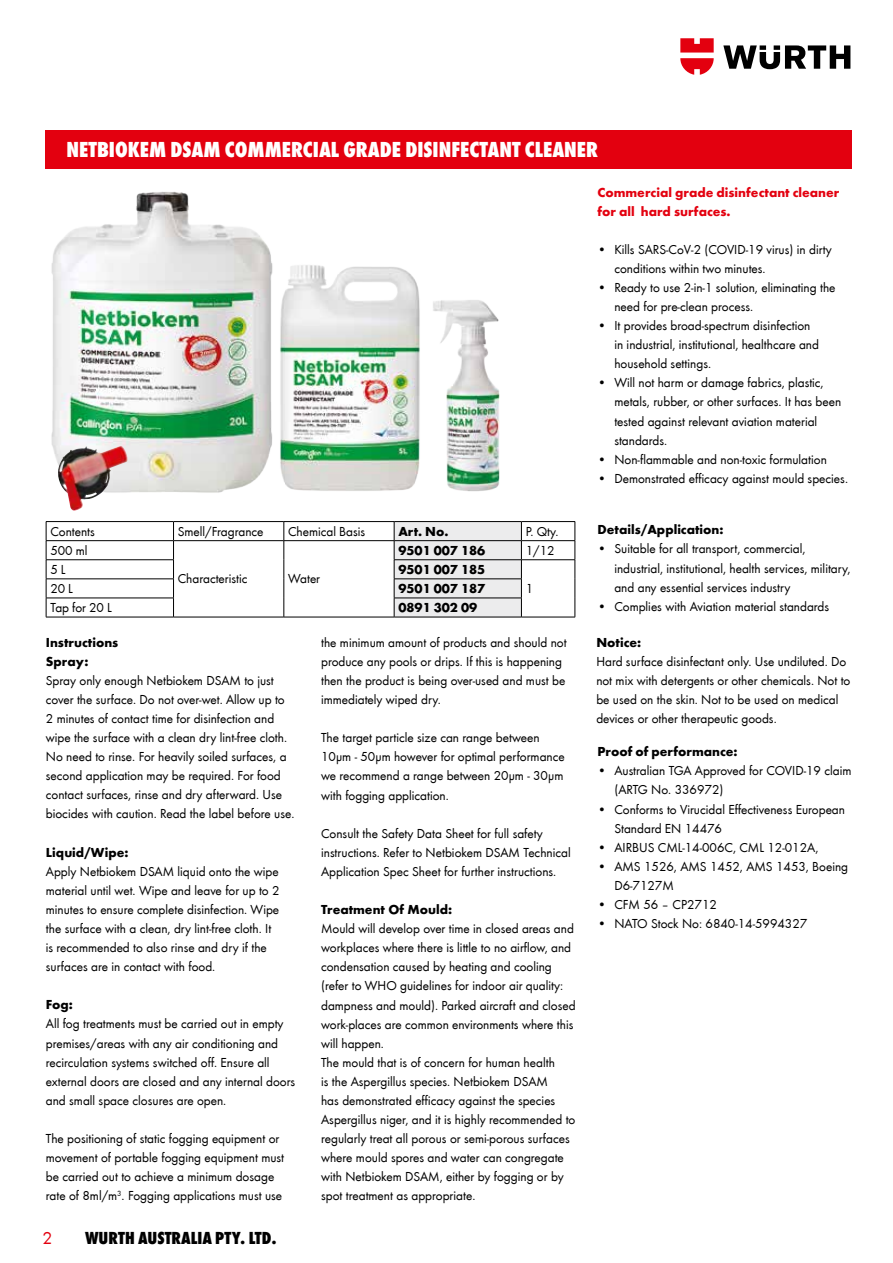
<style>
.page{position:relative;width:893px;height:1263px;background:#fff}
.page>*{position:absolute;margin:0;border:0;box-sizing:border-box;transform-origin:0 0}
.t1{font:800 condensed 22.5px "Wuerth";color:#fff}
.t2{font:800 condensed 18px "Wuerth";color:#000}
.t3{font:18px "Wuerth";color:#e3000f}
.t4{font:13.5px/19px "Wuerth";color:#000}
.t5{font:700 13.5px/19px "Wuerth";color:#000}
.t6{font:700 13.5px/19px "Wuerth";color:#e3000f}
</style>
<div class="page">
<svg style="left:723px;top:45px;width:127px;height:24px"></svg>
<svg style="left:680px;top:38px;width:34px;height:37px"></svg>
<div style="left:45px;top:130px;width:806px;height:38px;background:#e3000f"></div>
<hr style="left:46px;top:521px;width:128px;height:1px;background:#000">
<hr style="left:174px;top:521px;width:110px;height:1px;background:#000">
<hr style="left:284px;top:521px;width:110px;height:1px;background:#000">
<hr style="left:394px;top:521px;width:127px;height:1px;background:#000">
<hr style="left:521px;top:521px;width:54px;height:1px;background:#000">
<hr style="left:46px;top:540px;width:128px;height:1px;background:#000">
<hr style="left:174px;top:540px;width:110px;height:1px;background:#000">
<hr style="left:284px;top:540px;width:110px;height:1px;background:#000">
<hr style="left:521px;top:540px;width:54px;height:1px;background:#000">
<hr style="left:46px;top:559px;width:128px;height:1px;background:#000">
<hr style="left:521px;top:559px;width:54px;height:1px;background:#000">
<svg style="left:46px;top:522px;width:1px;height:95px"></svg>
<svg style="left:173px;top:522px;width:1px;height:95px"></svg>
<svg style="left:284px;top:522px;width:1px;height:95px"></svg>
<svg style="left:394px;top:522px;width:128px;height:95px"></svg>
<svg style="left:575px;top:522px;width:1px;height:95px"></svg>
<hr style="left:46px;top:579px;width:128px;height:1px;background:#000">
<hr style="left:394px;top:579px;width:128px;height:1px;background:#000">
<hr style="left:46px;top:598px;width:128px;height:1px;background:#000">
<hr style="left:394px;top:598px;width:128px;height:1px;background:#000">
<hr style="left:46px;top:617px;width:128px;height:1px;background:#000">
<hr style="left:174px;top:617px;width:110px;height:1px;background:#000">
<hr style="left:284px;top:617px;width:110px;height:1px;background:#000">
<hr style="left:394px;top:617px;width:127px;height:1px;background:#000">
<hr style="left:521px;top:617px;width:54px;height:1px;background:#000">
<img style="left:51px;top:191px;width:218px;height:320px">
<img style="left:260px;top:249px;width:158px;height:262px">
<img style="left:418px;top:289px;width:82px;height:202px">
<img style="left:97px;top:446px;width:24px;height:7px">
<h1 class="t1" style="left:67px;top:134px;width:533px">NETBIOKEM DSAM COMMERCIAL GRADE DISINFECTANT CLEANER</h1>
<p class="t6" style="left:597px;top:181px;width:244px">Commercial grade disinfectant cleaner for all hard surfaces.</p>
<p class="t4" style="left:614px;top:239px;width:219px;text-indent:-17px">• Kills SARS-CoV-2 (COVID-19 virus) in dirty conditions within two minutes.</p>
<p class="t4" style="left:614px;top:277px;width:223px;text-indent:-17px">• Ready to use 2-in-1 solution, eliminating the need for pre-clean process.</p>
<p class="t4" style="left:614px;top:315px;width:206px;text-indent:-17px">• It provides broad-spectrum disinfection in industrial, institutional, healthcare and household settings.</p>
<p class="t4" style="left:614px;top:373px;width:228px;text-indent:-17px">• Will not harm or damage fabrics, plastic, metals, rubber, or other surfaces. It has been tested against relevant aviation material standards.</p>
<p class="t4" style="left:597px;top:449px;width:231px">• Non-flammable and non-toxic formulation</p>
<p class="t4" style="left:597px;top:468px;width:252px">• Demonstrated efficacy against mould species.</p>
<p class="t4" style="left:50px;top:521px;width:46px">Contents</p>
<p class="t4" style="left:178px;top:521px;width:87px">Smell/Fragrance</p>
<p class="t4" style="left:288px;top:521px;width:79px">Chemical Basis</p>
<p class="t5" style="left:398px;top:520px;width:52px">Art. No.</p>
<p class="t4" style="left:526px;top:521px;width:34px">P. Qty.</p>
<p class="t4" style="left:50px;top:540px;width:39px">500 ml</p>
<p class="t4" style="left:178px;top:569px;width:71px">Characteristic</p>
<p class="t4" style="left:288px;top:569px;width:34px">Water</p>
<p class="t5" style="left:398px;top:540px;width:88px">9501 007 186</p>
<p class="t4" style="left:526px;top:540px;width:30px">1/12</p>
<p class="t4" style="left:50px;top:559px;width:17px">5 L</p>
<p class="t5" style="left:398px;top:559px;width:88px">9501 007 185</p>
<p class="t4" style="left:50px;top:578px;width:24px">20 L</p>
<p class="t5" style="left:398px;top:578px;width:88px">9501 007 187</p>
<p class="t4" style="left:526px;top:578px;width:9px">1</p>
<p class="t4" style="left:50px;top:597px;width:63px">Tap for 20 L</p>
<p class="t5" style="left:398px;top:597px;width:80px">0891 302 09</p>
<p class="t5" style="left:46px;top:631px;width:74px">Instructions<br>Spray:</p>
<p class="t4" style="left:46px;top:670px;width:250px">Spray only enough Netbiokem DSAM to just cover the surface. Do not over-wet. Allow up to 2 minutes of contact time for disinfection and wipe the surface with a clean dry lint-free cloth.<br>No need to rinse. For heavily soiled surfaces, a second application may be required. For food contact surfaces, rinse and dry afterward. Use biocides with caution. Read the label before use.</p>
<p class="t5" style="left:46px;top:841px;width:84px">Liquid/Wipe:</p>
<p class="t4" style="left:46px;top:861px;width:235px">Apply Netbiokem DSAM liquid onto the wipe material until wet. Wipe and leave for up to 2 minutes to ensure complete disinfection. Wipe the surface with a clean, dry lint-free cloth. It is recommended to also rinse and dry if the surfaces are in contact with food.</p>
<p class="t5" style="left:46px;top:994px;width:29px">Fog:</p>
<p class="t4" style="left:46px;top:1014px;width:251px">All fog treatments must be carried out in empty premises/areas with any air conditioning and recirculation systems switched off. Ensure all external doors are closed and any internal doors and small space closures are open.</p>
<p class="t4" style="left:46px;top:1128px;width:240px">The positioning of static fogging equipment or movement of portable fogging equipment must be carried out to achieve a minimum dosage rate of 8ml/m<sup>3</sup>. Fogging applications must use</p>
<h2 class="t3" style="left:43px;top:1225px;width:11px">2</h2>
<h2 class="t2" style="left:85px;top:1225px;width:193px">WURTH AUSTRALIA PTY. LTD.</h2>
<p class="t4" style="left:321px;top:632px;width:247px">the minimum amount of products and should not produce any pools or drips. If this is happening then the product is being over-used and must be immediately wiped dry.</p>
<p class="t4" style="left:321px;top:728px;width:245px">The target particle size can range between 10µm - 50µm however for optimal performance we recommend a range between 20µm - 30µm with fogging application.</p>
<p class="t4" style="left:321px;top:823px;width:251px">Consult the Safety Data Sheet for full safety instructions. Refer to Netbiokem DSAM Technical<br>Application Spec Sheet for further instructions.</p>
<p class="t5" style="left:321px;top:899px;width:133px">Treatment Of Mould:</p>
<p class="t4" style="left:321px;top:918px;width:256px">Mould will develop over time in closed areas and workplaces where there is little to no airflow, and condensation caused by heating and cooling (refer to WHO guidelines for indoor air quality: dampness and mould). Parked aircraft and closed work-places are common environments where this will happen.<br>The mould that is of concern for human health<br>is the Aspergillus species. Netbiokem DSAM<br>has demonstrated efficacy against the species Aspergillus niger, and it is highly recommended to regularly treat all porous or semi-porous surfaces where mould spores and water can congregate with Netbiokem DSAM, either by fogging or by spot treatment as appropriate.</p>
<p class="t5" style="left:597px;top:519px;width:128px">Details/Application:</p>
<p class="t4" style="left:614px;top:539px;width:238px;text-indent:-17px">• Suitable for all transport, commercial, industrial, institutional, health services, military, and any essential services industry</p>
<p class="t4" style="left:597px;top:596px;width:233px">• Complies with Aviation material standards</p>
<p class="t5" style="left:596px;top:631px;width:46px">Notice:</p>
<p class="t4" style="left:596px;top:651px;width:256px">Hard surface disinfectant only. Use undiluted. Do not mix with detergents or other chemicals. Not to be used on the skin. Not to be used on medical devices or other therapeutic goods.</p>
<p class="t5" style="left:597px;top:741px;width:142px">Proof of performance:</p>
<p class="t4" style="left:614px;top:761px;width:239px;text-indent:-17px">• Australian TGA Approved for COVID-19 claim (ARTG No. 336972)</p>
<p class="t4" style="left:614px;top:799px;width:232px;text-indent:-17px">• Conforms to Virucidal Effectiveness European<br>Standard EN 14476</p>
<p class="t4" style="left:597px;top:837px;width:223px">• AIRBUS CML-14-006C, CML 12-012A,</p>
<p class="t4" style="left:614px;top:856px;width:235px;text-indent:-17px">• AMS 1526, AMS 1452, AMS 1453, Boeing<br>D6-7127M</p>
<p class="t4" style="left:597px;top:894px;width:121px">• CFM 56 – CP2712</p>
<p class="t4" style="left:597px;top:913px;width:211px">• NATO Stock No: 6840-14-5994327</p>
</div>
